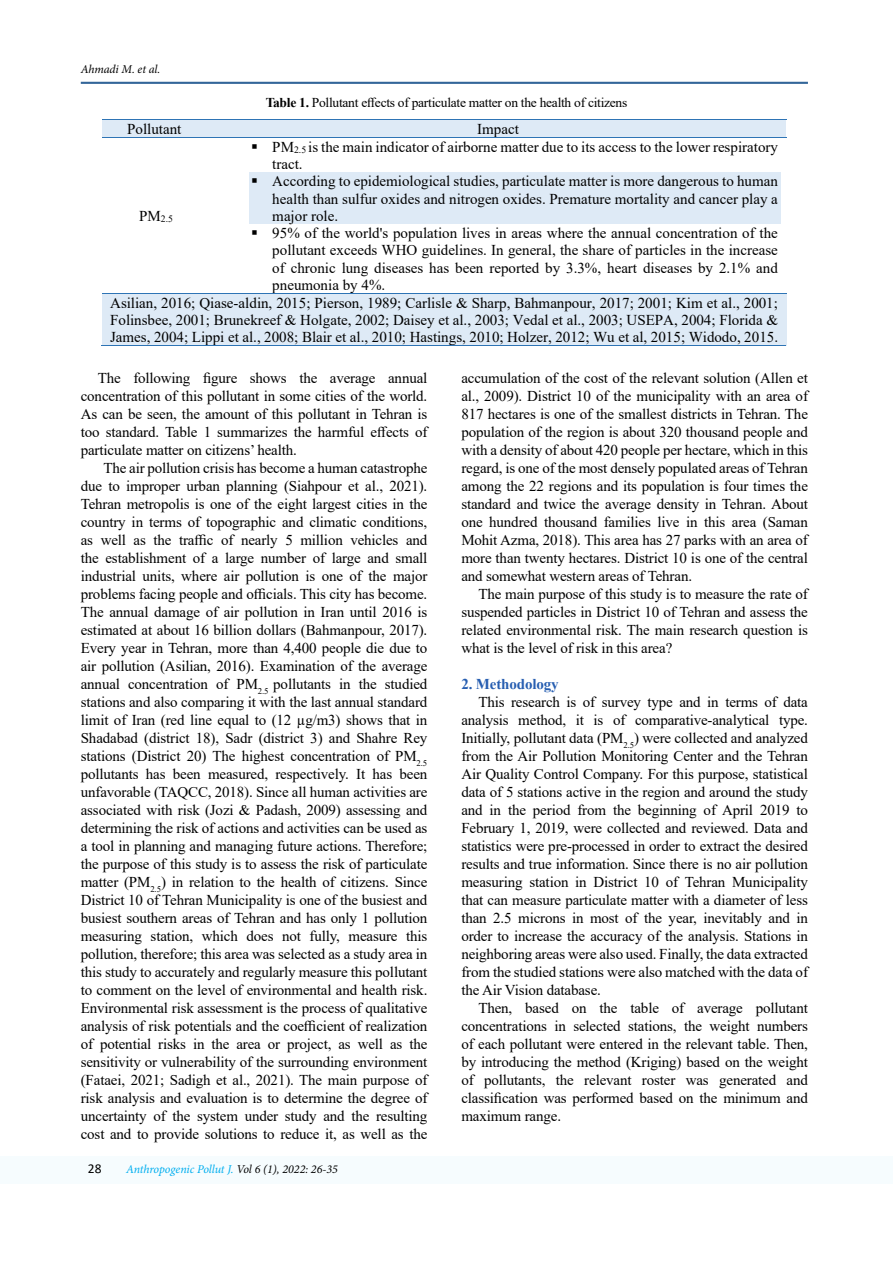
<style>
.page{position:relative;width:893px;height:1263px;background:#fff}
.page>*{position:absolute;margin:0;border:0;box-sizing:border-box;transform-origin:0 0}
.t1{font:15px/18px "Times New Roman";letter-spacing:-.005em;color:#000;text-align:justify}
.t2{font:700 15px "Times New Roman";letter-spacing:-.01em;color:#275eb1}
.t3{font:13.5px "Times New Roman";letter-spacing:-.02em;color:#000}
.t4{font:13.5px "Calibri";color:#000}
.t5{font:italic 12px "Minion Pro";letter-spacing:-.01em;color:#00aeef}
.t6{font:italic 12px "Minion Pro";letter-spacing:-.01em;color:#000}
.t7{font:9.75px "Times New Roman";color:#000}
.s1{font-weight:700}
.s2{color:#000}
</style>
<div class="page">
<hr style="left:81px;top:82px;width:727px;height:2px;background:#369">
<div style="left:0;top:1157px;width:893px;height:27px;background:#f6fcfe"></div>
<div style="left:102px;top:120px;width:108px;height:17px;background:#deeaf6"></div>
<div style="left:210px;top:120px;width:576px;height:17px;background:#deeaf6"></div>
<hr style="left:102px;top:119px;width:108px;height:1px;background:#2e74b5">
<hr style="left:211px;top:119px;width:575px;height:1px;background:#2e74b5">
<div style="left:249px;top:172px;width:531px;height:18px;background:#deeaf6"></div>
<div style="left:249px;top:190px;width:531px;height:17px;background:#deeaf6"></div>
<div style="left:249px;top:207px;width:531px;height:17px;background:#deeaf6"></div>
<hr style="left:102px;top:137px;width:108px;height:1px;background:#2e74b5">
<hr style="left:211px;top:137px;width:575px;height:1px;background:#2e74b5">
<div style="left:102px;top:294px;width:684px;height:51px;background:#deeaf6"></div>
<hr style="left:102px;top:293px;width:108px;height:1px;background:#2e74b5">
<hr style="left:211px;top:293px;width:575px;height:1px;background:#2e74b5">
<hr style="left:101px;top:346px;width:685px;height:1px;background:#2e74b5">
<p class="t6" style="left:81px;top:61px;width:81px">Ahmadi M. et al.</p>
<p class="t3" style="left:266px;top:93px;width:363px"><span class="s1">Table 1.</span> Pollutant effects of particulate matter on the health of citizens</p>
<p class="t1" style="left:127px;top:119px;width:56px">Pollutant</p>
<p class="t1" style="left:477px;top:119px;width:43px">Impact</p>
<p class="t1" style="left:272px;top:138px;width:507px;line-height:17.2px;text-indent:-21px">▪ PM<sub>2.5</sub> is the main indicator of airborne matter due to its access to the lower respiratory tract.</p>
<p class="t1" style="left:272px;top:172px;width:507px;line-height:17.2px;text-indent:-21px">▪ According to epidemiological studies, particulate matter is more dangerous to human health than sulfur oxides and nitrogen oxides. Premature mortality and cancer play a major role.</p>
<p class="t1" style="left:251px;top:224px;width:528px">▪ 95% of the world's population lives in areas where the annual concentration of the</p>
<p class="t1" style="left:272px;top:241px;width:507px">pollutant exceeds WHO guidelines. In general, the share of particles in the increase</p>
<p class="t1" style="left:272px;top:258px;width:507px">of chronic lung diseases has been reported by 3.3%, heart diseases by 2.1% and</p>
<p class="t1" style="left:272px;top:275px;width:115px">pneumonia by 4%.</p>
<p class="t1" style="left:110px;top:293px;width:669px">Asilian, 2016; Qiase-aldin, 2015; Pierson, 1989; Carlisle &amp; Sharp, Bahmanpour, 2017; 2001; Kim et al., 2001;</p>
<p class="t1" style="left:110px;top:311px;width:669px">Folinsbee, 2001; Brunekreef &amp; Holgate, 2002; Daisey et al., 2003; Vedal et al., 2003; USEPA, 2004; Florida &amp;</p>
<p class="t1" style="left:110px;top:328px;width:669px">James, 2004; Lippi et al., 2008; Blair et al., 2010; Hastings, 2010; Holzer, 2012; Wu et al, 2015; Widodo, 2015.</p>
<p class="t7" style="left:139px;top:212px;width:35px"><sup>PM</sup>2.5</p>
<p class="t1" style="left:81px;top:369px;width:348px;text-indent:17px">The following figure shows the average annual concentration of this pollutant in some cities of the world.<br>As can be seen, the amount of this pollutant in Tehran is too standard. Table 1 summarizes the harmful effects of particulate matter on citizens’ health.</p>
<p class="t1" style="left:81px;top:459px;width:348px;text-indent:23px">The air pollution crisis has become a human catastrophe due to improper urban planning (Siahpour et al., 2021).<br>Tehran metropolis is one of the eight largest cities in the country in terms of topographic and climatic conditions, as well as the traffic of nearly 5 million vehicles and the establishment of a large number of large and small industrial units, where air pollution is one of the major problems facing people and officials. This city has become.<br>The annual damage of air pollution in Iran until 2016 is estimated at about 16 billion dollars (Bahmanpour, 2017).<br>Every year in Tehran, more than 4,400 people die due to air pollution (Asilian, 2016). Examination of the average annual concentration of PM<sub>2.5</sub> pollutants in the studied stations and also comparing it with the last annual standard limit of Iran (red line equal to (12 µg/m3) shows that in Shadabad (district 18), Sadr (district 3) and Shahre Rey stations (District 20) The highest concentration of PM<sub>2.5 </sub>pollutants has been measured, respectively. It has been unfavorable (TAQCC, 2018). Since all human activities are associated with risk (Jozi &amp; Padash, 2009) assessing and determining the risk of actions and activities can be used as a tool in planning and managing future actions. Therefore; the purpose of this study is to assess the risk of particulate matter (PM<sub>2.5</sub>) in relation to the health of citizens. Since District 10 of Tehran Municipality is one of the busiest and busiest southern areas of Tehran and has only 1 pollution measuring station, which does not fully, measure this pollution, therefore; this area was selected as a study area in this study to accurately and regularly measure this pollutant to comment on the level of environmental and health risk.<br>Environmental risk assessment is the process of qualitative analysis of risk potentials and the coefficient of realization of potential risks in the area or project, as well as the sensitivity or vulnerability of the surrounding environment (Fataei, 2021; Sadigh et al., 2021). The main purpose of risk analysis and evaluation is to determine the degree of uncertainty of the system under study and the resulting cost and to provide solutions to reduce it, as well as the</p>
<p class="t4" style="left:88px;top:1159px;width:15px">28</p>
<p class="t5" style="left:126px;top:1161px;width:213px">Anthropogenic Pollut J. <span class="s2">Vol 6 (1), 2022: 26-35</span></p>
<p class="t1" style="left:461px;top:369px;width:348px">accumulation of the cost of the relevant solution (Allen et al., 2009). District 10 of the municipality with an area of 817 hectares is one of the smallest districts in Tehran. The population of the region is about 320 thousand people and with a density of about 420 people per hectare, which in this regard, is one of the most densely populated areas of Tehran among the 22 regions and its population is four times the standard and twice the average density in Tehran. About one hundred thousand families live in this area (Saman Mohit Azma, 2018). This area has 27 parks with an area of more than twenty hectares. District 10 is one of the central and somewhat western areas of Tehran.</p>
<p class="t1" style="left:461px;top:585px;width:348px;text-indent:17px">The main purpose of this study is to measure the rate of suspended particles in District 10 of Tehran and assess the related environmental risk. The main research question is what is the level of risk in this area?</p>
<p class="t2" style="left:461px;top:673px;width:99px">2. Methodology</p>
<p class="t1" style="left:461px;top:693px;width:348px;text-indent:17px">This research is of survey type and in terms of data analysis method, it is of comparative-analytical type.<br>Initially, pollutant data (PM<sub>2.5</sub>) were collected and analyzed from the Air Pollution Monitoring Center and the Tehran Air Quality Control Company. For this purpose, statistical data of 5 stations active in the region and around the study and in the period from the beginning of April 2019 to February 1, 2019, were collected and reviewed. Data and statistics were pre-processed in order to extract the desired results and true information. Since there is no air pollution measuring station in District 10 of Tehran Municipality that can measure particulate matter with a diameter of less than 2.5 microns in most of the year, inevitably and in order to increase the accuracy of the analysis. Stations in neighboring areas were also used. Finally, the data extracted from the studied stations were also matched with the data of the Air Vision database.</p>
<p class="t1" style="left:461px;top:999px;width:348px;text-indent:17px">Then, based on the table of average pollutant concentrations in selected stations, the weight numbers of each pollutant were entered in the relevant table. Then, by introducing the method (Kriging) based on the weight of pollutants, the relevant roster was generated and classification was performed based on the minimum and maximum range.</p>
</div>
